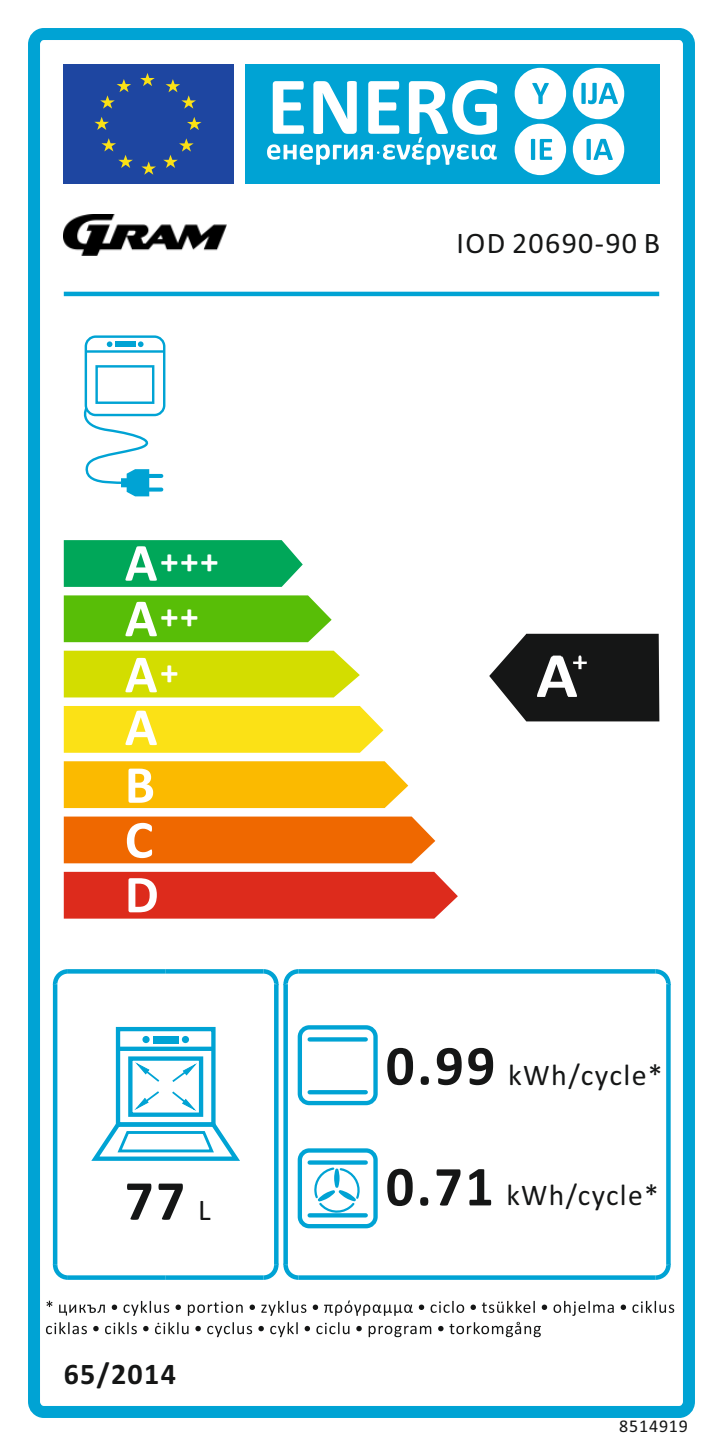
<style>
.page{position:relative;width:723px;height:1446px;background:#fff}
.page>*{position:absolute;margin:0;border:0;box-sizing:border-box;transform-origin:0 0}
.t1{font:842.7px "Amica Font 01";color:#151616;scale:.12 1}
.t2{font:700 57px "Calibri";color:#151616}
.t3{font:700 54px/54.9px "Calibri";color:#fff}
.t4{font:700 36px/55.5px "Calibri";color:#fff}
.t5{font:30px "Calibri";letter-spacing:.045em;color:#151616}
.t6{font:700 30px "Calibri";letter-spacing:.045em;color:#151616}
.t7{font:18px "Calibri";letter-spacing:.045em;color:#151616}
.s1{font-size:54px}
.s2{font-size:36px}
.s3{font-weight:400;font-size:30px}
.s4{font-weight:700;font-size:57px}
</style>
<div class="page">
<svg style="left:47px;top:1300px;width:134px;height:16px"></svg>
<svg style="left:188px;top:1301px;width:130px;height:15px"></svg>
<svg style="left:324px;top:1300px;width:100px;height:16px"></svg>
<svg style="left:430px;top:1301px;width:117px;height:12px"></svg>
<svg style="left:553px;top:1301px;width:121px;height:15px"></svg>
<svg style="left:46px;top:1322px;width:252px;height:15px"></svg>
<svg style="left:305px;top:1322px;width:236px;height:15px"></svg>
<div style="left:28px;top:28px;width:667px;height:1390px;border:12px solid #00a3d4;border-radius:10px"></div>
<div style="left:64px;top:64px;width:170px;height:119px;background:#1e46a1"></div>
<svg style="left:141px;top:161px;width:15px;height:14px"></svg>
<svg style="left:140px;top:73px;width:15px;height:13px"></svg>
<svg style="left:187px;top:117px;width:15px;height:13px"></svg>
<svg style="left:94px;top:117px;width:15px;height:13px"></svg>
<svg style="left:100px;top:79px;width:31px;height:30px"></svg>
<svg style="left:101px;top:138px;width:32px;height:30px"></svg>
<svg style="left:163px;top:138px;width:31px;height:30px"></svg>
<svg style="left:166px;top:79px;width:30px;height:30px"></svg>
<div style="left:245px;top:64px;width:414px;height:119px;background:#00a3d4"></div>
<div style="left:515px;top:68px;width:51px;height:51px;background:#fff;border-radius:50%"></div>
<svg style="left:532px;top:83px;width:17px;height:21px"></svg>
<div style="left:573px;top:68px;width:51px;height:51px;background:#fff;border-radius:50%"></div>
<svg style="left:581px;top:83px;width:37px;height:21px"></svg>
<div style="left:515px;top:124px;width:51px;height:51px;background:#fff;border-radius:50%"></div>
<svg style="left:531px;top:139px;width:21px;height:21px"></svg>
<div style="left:573px;top:124px;width:51px;height:51px;background:#fff;border-radius:50%"></div>
<svg style="left:586px;top:139px;width:27px;height:21px"></svg>
<hr style="left:64px;top:292px;width:595px;height:4px;background:#00a3d4">
<div style="left:298px;top:1025px;width:80px;height:80px;border:4px solid #00a3d4;border-radius:9px"></div>
<svg style="left:310px;top:1037px;width:56px;height:4px"></svg>
<svg style="left:310px;top:1090px;width:56px;height:4px"></svg>
<div style="left:298px;top:1148px;width:80px;height:80px;border:4px solid #00a3d4;border-radius:9px"></div>
<svg style="left:310px;top:1160px;width:56px;height:4px"></svg>
<svg style="left:310px;top:1213px;width:56px;height:4px"></svg>
<svg style="left:312px;top:1167px;width:49px;height:50px"></svg>
<div style="left:85px;top:335px;width:80px;height:81px;border:2px solid #00a3d4;border-radius:10px"></div>
<hr style="left:86px;top:350px;width:78px;height:3px;background:#00a3d4">
<svg style="left:107px;top:341px;width:5px;height:6px"></svg>
<svg style="left:138px;top:341px;width:6px;height:6px"></svg>
<div style="left:115px;top:341px;width:20px;height:6px;background:#00a3d4"></div>
<div style="left:95px;top:365px;width:59px;height:39px;border:2px solid #00a3d4"></div>
<svg style="left:83px;top:406px;width:79px;height:90px"></svg>
<hr style="left:149px;top:474px;width:12px;height:4px;background:#00a3d4">
<svg style="left:149px;top:487px;width:12px;height:4px"></svg>
<div style="left:64px;top:595px;width:268px;height:47px;background:#58be07"></div>
<div style="left:64px;top:706px;width:319px;height:47px;background:#fbe116"></div>
<div style="left:64px;top:761px;width:344px;height:47px;background:#fbba00"></div>
<div style="left:64px;top:816px;width:371px;height:47px;background:#ef6800"></div>
<div style="left:64px;top:872px;width:394px;height:46px;background:#dd2b1c"></div>
<div style="left:64px;top:651px;width:296px;height:46px;background:#d3dd00"></div>
<svg style="left:64px;top:540px;width:239px;height:47px;background:#0cab61"></svg>
<svg style="left:52px;top:969px;width:20px;height:19px"></svg>
<svg style="left:68px;top:969px;width:98px;height:4px"></svg>
<svg style="left:166px;top:969px;width:93px;height:4px"></svg>
<svg style="left:52px;top:1260px;width:16px;height:20px"></svg>
<div style="left:68px;top:1275px;width:98px;height:5px;background:#00a3d4"></div>
<div style="left:166px;top:1275px;width:97px;height:5px;background:#00a3d4"></div>
<hr style="left:53px;top:984px;width:4px;height:281px;background:#00a3d4">
<svg style="left:274px;top:988px;width:4px;height:272px"></svg>
<svg style="left:259px;top:969px;width:44px;height:19px"></svg>
<svg style="left:259px;top:1260px;width:39px;height:20px"></svg>
<div style="left:283px;top:984px;width:5px;height:281px;background:#00a3d4"></div>
<svg style="left:298px;top:969px;width:353px;height:4px"></svg>
<svg style="left:651px;top:969px;width:20px;height:15px"></svg>
<svg style="left:656px;top:1265px;width:15px;height:15px"></svg>
<div style="left:666px;top:984px;width:5px;height:281px;background:#00a3d4"></div>
<div style="left:298px;top:1275px;width:358px;height:5px;background:#00a3d4"></div>
<div style="left:116px;top:1027px;width:100px;height:99px;border:4px solid #00a3d4"></div>
<div style="left:118px;top:1046px;width:95px;height:5px;background:#00a3d4"></div>
<div style="left:142px;top:1036px;width:8px;height:7px;background:#00a3d4;border-radius:50%"></div>
<div style="left:182px;top:1036px;width:7px;height:7px;background:#00a3d4;border-radius:50%"></div>
<div style="left:153px;top:1036px;width:26px;height:7px;background:#00a3d4"></div>
<div style="left:128px;top:1056px;width:75px;height:61px;border:4px solid #00a3d4"></div>
<svg style="left:137px;top:1063px;width:23px;height:19px"></svg>
<svg style="left:91px;top:1118px;width:149px;height:43px"></svg>
<svg style="left:136px;top:1091px;width:23px;height:18px"></svg>
<svg style="left:172px;top:1064px;width:23px;height:46px"></svg>
<svg style="left:267px;top:80px;width:230px;height:85px"></svg>
<img style="left:64px;top:215px;width:162px;height:40px">
<p class="t4" style="left:125px;top:536px;width:95px"><span class="s1">A</span>+++<br><span class="s1">A</span>++</p>
<h3 class="t3" style="left:125px;top:652px;width:55px;line-height:52.8px">A<span class="s2">+<br></span>A</h3>
<h3 class="t3" style="left:125px;top:762px;width:36px;text-align:justify">B C D</h3>
<h2 class="t2" style="left:125px;top:1177px;width:87px">77 <span class="s3">L</span></h2>
<p class="t6" style="left:64px;top:1361px;width:114px">65/2014</p>
<p class="t5" style="left:457px;top:231px;width:205px">IOD 20690-90 B</p>
<h1 class="t1" style="left:483px;top:518px;width:412px">3</h1>
<p class="t5" style="left:386px;top:1062px;width:279px"><span class="s4">0.99</span> kWh/cycle*</p>
<p class="t5" style="left:386px;top:1183px;width:275px"><span class="s4">0.71</span> kWh/cycle*</p>
<p class="t7" style="left:619px;top:1418px;width:70px">8514919</p>
</div>
